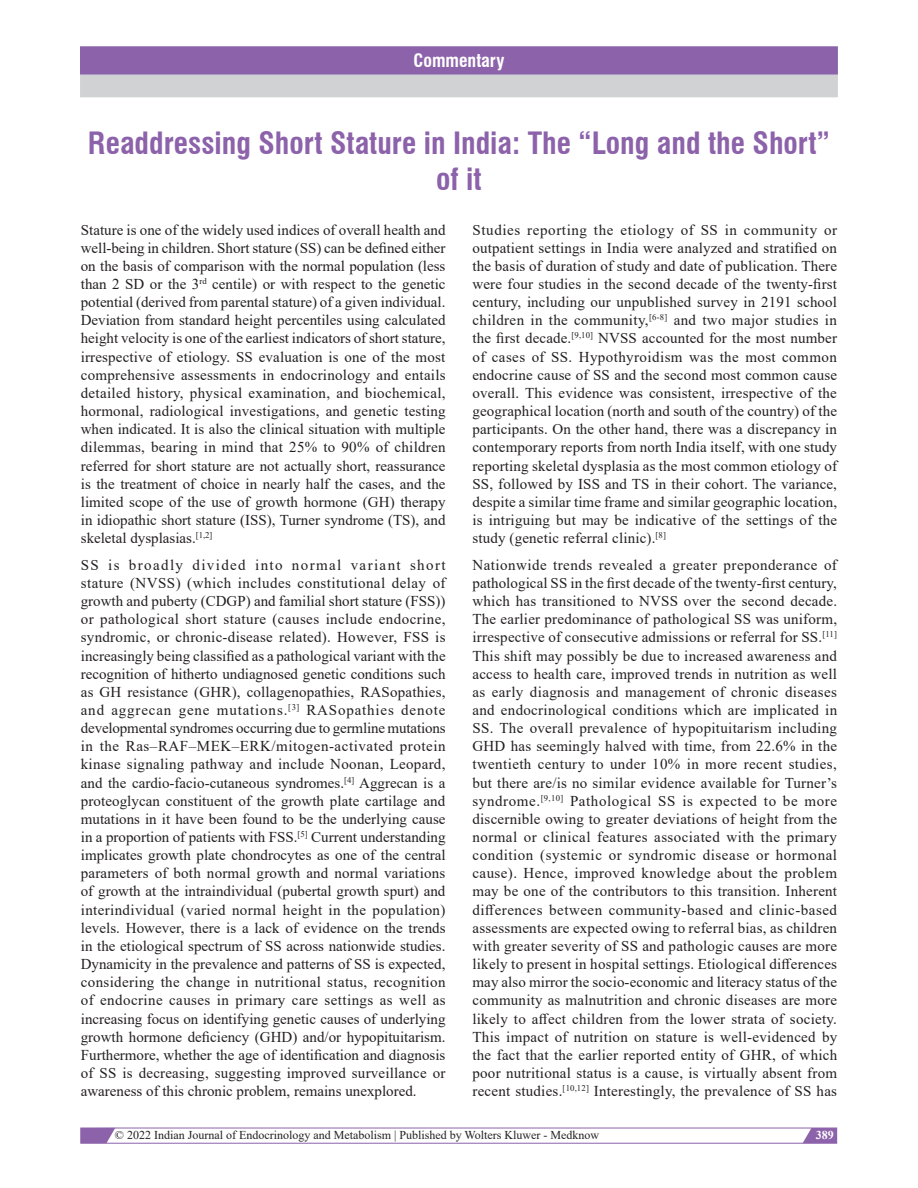
<style>
.page{position:relative;width:918px;height:1188px;background:#fff}
.page>*{position:absolute;margin:0;border:0;box-sizing:border-box;transform-origin:0 0}
.AT{font:700 condensed 30px/36px "Swiss 721 BT";color:#8c62aa;text-align:center}
.AH{font:700 condensed 18px "Swiss 721 BT";color:#fff}
.TX{font:15px/18.1px "Times New Roman";letter-spacing:.01em;color:#231f20;text-align:justify}
.t1{font:12px "Times New Roman";color:#231f20}
.t2{font:700 12px "Times New Roman";color:#fff}
</style>
<div class="page">
<svg style="left:80px;top:1128px;width:758px;height:16px"></svg>
<div style="left:80px;top:46px;width:758px;height:51px;background:#d1d2d4"></div>
<div style="left:81px;top:47px;width:756px;height:27px;background:#8c62aa"></div>
<div style="left:80px;top:46px;width:758px;height:29px;border:2px solid #8c62aa"></div>
<p class="AH" style="left:414px;top:50px;width:92px">Commentary</p>
<p class="AT" style="left:88px;top:125px;width:744px">Readdressing Short Stature in India: The “Long and the Short” of it</p>
<p class="TX" style="left:81px;top:220px;width:366px">Stature is one of the widely used indices of overall health and well‑being in children. Short stature (SS) can be defined either on the basis of comparison with the normal population (less than 2 SD or the 3<sup>rd</sup> centile) or with respect to the genetic potential (derived from parental stature) of a given individual.<br>Deviation from standard height percentiles using calculated height velocity is one of the earliest indicators of short stature, irrespective of etiology. SS evaluation is one of the most comprehensive assessments in endocrinology and entails detailed history, physical examination, and biochemical, hormonal, radiological investigations, and genetic testing when indicated. It is also the clinical situation with multiple dilemmas, bearing in mind that 25% to 90% of children referred for short stature are not actually short, reassurance is the treatment of choice in nearly half the cases, and the limited scope of the use of growth hormone (GH) therapy in idiopathic short stature (ISS), Turner syndrome (TS), and skeletal dysplasias.<sup>[1,2]</sup></p>
<p class="TX" style="left:81px;top:555px;width:366px">SS is broadly divided into normal variant short stature (NVSS) (which includes constitutional delay of growth and puberty (CDGP) and familial short stature (FSS)) or pathological short stature (causes include endocrine, syndromic, or chronic‑disease related). However, FSS is increasingly being classified as a pathological variant with the recognition of hitherto undiagnosed genetic conditions such as GH resistance (GHR), collagenopathies, RASopathies, and aggrecan gene mutations.<sup>[3]</sup> RASopathies denote developmental syndromes occurring due to germline mutations in the Ras–RAF–MEK–ERK/mitogen‑activated protein kinase signaling pathway and include Noonan, Leopard, and the cardio‑facio‑cutaneous syndromes.<sup>[4]</sup> Aggrecan is a proteoglycan constituent of the growth plate cartilage and mutations in it have been found to be the underlying cause in a proportion of patients with FSS.<sup>[5]</sup> Current understanding implicates growth plate chondrocytes as one of the central parameters of both normal growth and normal variations of growth at the intraindividual (pubertal growth spurt) and interindividual (varied normal height in the population) levels. However, there is a lack of evidence on the trends in the etiological spectrum of SS across nationwide studies.<br>Dynamicity in the prevalence and patterns of SS is expected, considering the change in nutritional status, recognition of endocrine causes in primary care settings as well as increasing focus on identifying genetic causes of underlying growth hormone deficiency (GHD) and/or hypopituitarism.<br>Furthermore, whether the age of identification and diagnosis of SS is decreasing, suggesting improved surveillance or awareness of this chronic problem, remains unexplored.</p>
<p class="TX" style="left:472px;top:220px;width:366px">Studies reporting the etiology of SS in community or outpatient settings in India were analyzed and stratified on the basis of duration of study and date of publication. There were four studies in the second decade of the twenty‑first century, including our unpublished survey in 2191 school children in the community,<sup>[6‑8]</sup> and two major studies in the first decade.<sup>[9,10]</sup> NVSS accounted for the most number of cases of SS. Hypothyroidism was the most common endocrine cause of SS and the second most common cause overall. This evidence was consistent, irrespective of the geographical location (north and south of the country) of the participants. On the other hand, there was a discrepancy in contemporary reports from north India itself, with one study reporting skeletal dysplasia as the most common etiology of SS, followed by ISS and TS in their cohort. The variance, despite a similar time frame and similar geographic location, is intriguing but may be indicative of the settings of the study (genetic referral clinic).<sup>[8]</sup></p>
<p class="TX" style="left:472px;top:555px;width:366px">Nationwide trends revealed a greater preponderance of pathological SS in the first decade of the twenty‑first century, which has transitioned to NVSS over the second decade.<br>The earlier predominance of pathological SS was uniform, irrespective of consecutive admissions or referral for SS.<sup>[11] </sup>This shift may possibly be due to increased awareness and access to health care, improved trends in nutrition as well as early diagnosis and management of chronic diseases and endocrinological conditions which are implicated in SS. The overall prevalence of hypopituitarism including GHD has seemingly halved with time, from 22.6% in the twentieth century to under 10% in more recent studies, but there are/is no similar evidence available for Turner’s syndrome.<sup>[9,10]</sup> Pathological SS is expected to be more discernible owing to greater deviations of height from the normal or clinical features associated with the primary condition (systemic or syndromic disease or hormonal cause). Hence, improved knowledge about the problem may be one of the contributors to this transition. Inherent differences between community‑based and clinic‑based assessments are expected owing to referral bias, as children with greater severity of SS and pathologic causes are more likely to present in hospital settings. Etiological differences may also mirror the socio‑economic and literacy status of the community as malnutrition and chronic diseases are more likely to affect children from the lower strata of society.<br>This impact of nutrition on stature is well‑evidenced by the fact that the earlier reported entity of GHR, of which poor nutritional status is a cause, is virtually absent from recent studies.<sup>[10,12]</sup> Interestingly, the prevalence of SS has</p>
<p class="t1" style="left:115px;top:1127px;width:486px">© 2022 Indian Journal of Endocrinology and Metabolism | Published by Wolters Kluwer - Medknow</p>
<p class="t2" style="left:816px;top:1127px;width:19px">389</p>
</div>
